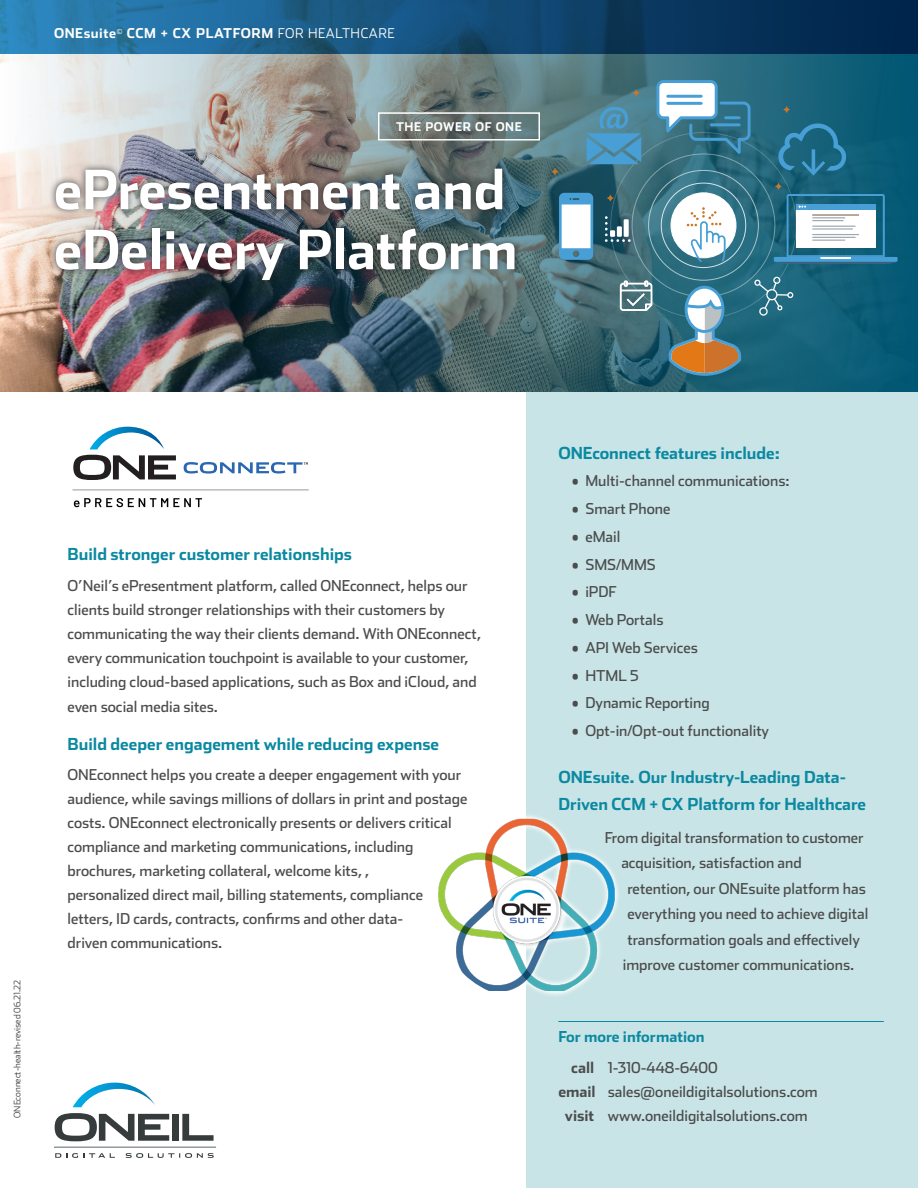
<style>
.page{position:relative;width:918px;height:1188px;background:#fff}
.page>*{position:absolute;margin:0;border:0;box-sizing:border-box;transform-origin:0 0}
.t1{font:700 54px "Stainless";color:#fff}
.t2{font:700 16.5px/27px "Stainless";color:#0a89a1}
.t3{font:15px/24px "Stainless";color:#4b4c4d}
.t4{font:700 15px "Stainless";color:#0a89a1}
.t5{font:700 13.5px "Stainless";letter-spacing:.04em;color:#fff}
.t6{font:700 12px "Stainless";letter-spacing:.04em;color:#fff}
.t7{font:300 9px "Stainless";color:#3e3e3f}
.s1{font-weight:300}
.s2{font-weight:700}
</style>
<div class="page">
<div style="left:526px;top:392px;width:392px;height:796px;background:#c9e4e6"></div>
<img style="left:0;top:54px;width:918px;height:338px">
<svg style="left:0;top:0;width:918px;height:54px;background:#15507b"></svg>
<svg style="left:381px;top:115px;width:156px;height:23px;background:#687573"></svg>
<div style="left:378px;top:112px;width:162px;height:29px;border:2px solid #fff"></div>
<div style="left:48px;top:161px;width:474px;height:127px;background:#231f20;opacity:.75"></div>
<hr style="left:558px;top:1021px;width:326px;height:1px;background:#0a89a1">
<hr style="left:54px;top:1147px;width:162px;height:1px;background:#5c6569">
<svg style="left:55px;top:1153px;width:60px;height:5px"></svg>
<svg style="left:126px;top:1153px;width:88px;height:5px"></svg>
<svg style="left:55px;top:1113px;width:114px;height:28px"></svg>
<div style="left:172px;top:1114px;width:7px;height:27px;background:#363c3c"></div>
<svg style="left:182px;top:1114px;width:32px;height:27px"></svg>
<svg style="left:73px;top:1083px;width:82px;height:24px"></svg>
<svg style="left:519px;top:815px;width:100px;height:180px"></svg>
<img style="left:438px;top:819px;width:177px;height:172px">
<hr style="left:72px;top:490px;width:237px;height:1px;background:#999">
<svg style="left:74px;top:498px;width:128px;height:9px"></svg>
<svg style="left:73px;top:455px;width:103px;height:25px"></svg>
<svg style="left:89px;top:427px;width:75px;height:22px"></svg>
<svg style="left:184px;top:462px;width:124px;height:12px"></svg>
<div style="left:671px;top:193px;width:65px;height:65px;background:#fff;border-radius:50%"></div>
<div style="left:671px;top:193px;width:65px;height:65px;border:1px solid #fff;border-radius:50%"></div>
<svg style="left:687px;top:207px;width:40px;height:55px"></svg>
<svg style="left:776px;top:123px;width:70px;height:53px;background:#23708e"></svg>
<svg style="left:655px;top:79px;width:97px;height:81px"></svg>
<svg style="left:783px;top:106px;width:7px;height:7px"></svg>
<svg style="left:559px;top:193px;width:34px;height:67px"></svg>
<svg style="left:587px;top:107px;width:54px;height:57px;background:#4d93b6"></svg>
<svg style="left:607px;top:195px;width:7px;height:6px"></svg>
<svg style="left:552px;top:168px;width:6px;height:7px"></svg>
<svg style="left:633px;top:89px;width:7px;height:7px"></svg>
<svg style="left:774px;top:183px;width:124px;height:81px"></svg>
<svg style="left:668px;top:286px;width:73px;height:90px;background:#778985"></svg>
<svg style="left:620px;top:280px;width:33px;height:31px"></svg>
<svg style="left:754px;top:277px;width:40px;height:39px;background:#3e7e91"></svg>
<svg style="left:605px;top:216px;width:26px;height:26px"></svg>
<p class="t5" style="left:54px;top:25px;width:342px">ONEsuite<sup>©</sup> CCM + CX PLATFORM <span class="s1">FOR HEALTHCARE</span></p>
<p class="t6" style="left:396px;top:119px;width:127px">THE POWER OF ONE</p>
<p class="t1" style="left:54px;top:156px;width:453px">ePresentment and</p>
<p class="t1" style="left:54px;top:216px;width:465px">eDelivery Platform</p>
<p class="t7" style="left:12px;top:1118px;width:139px;rotate:-90deg">ONEconnect-health-revised 06.21.22</p>
<p class="t2" style="left:68px;top:540px;width:286px">Build stronger customer relationships</p>
<p class="t3" style="left:68px;top:573px;width:415px">O’Neil’s ePresentment platform, called ONEconnect, helps our clients build stronger relationships with their customers by communicating the way their clients demand. With ONEconnect, every communication touchpoint is available to your customer, including cloud-based applications, such as Box and iCloud, and</p>
<p class="t3" style="left:68px;top:694px;width:152px">even social media sites.</p>
<p class="t2" style="left:68px;top:730px;width:373px">Build deeper engagement while reducing expense</p>
<p class="t3" style="left:68px;top:763px;width:401px">ONEconnect helps you create a deeper engagement with your audience, while savings millions of dollars in print and postage costs. ONEconnect electronically presents or delivers critical compliance and marketing communications, including brochures, marketing collateral, welcome kits, ,<br>personalized direct mail, billing statements, compliance letters, ID cards, contracts, confirms and other data-<br>driven communications.</p>
<p class="t2" style="left:558px;top:439px;width:223px">ONEconnect features include:</p>
<p class="t3" style="left:572px;top:469px;width:219px">• Multi-channel communications:</p>
<p class="t3" style="left:572px;top:496px;width:100px">• Smart Phone</p>
<p class="t3" style="left:572px;top:524px;width:50px">• eMail</p>
<p class="t3" style="left:572px;top:552px;width:86px">• SMS/MMS</p>
<p class="t3" style="left:572px;top:580px;width:46px">• iPDF</p>
<p class="t3" style="left:572px;top:607px;width:93px">• Web Portals</p>
<p class="t3" style="left:572px;top:635px;width:128px">• API Web Services</p>
<p class="t3" style="left:572px;top:663px;width:68px">• HTML 5</p>
<p class="t3" style="left:572px;top:691px;width:139px">• Dynamic Reporting</p>
<p class="t3" style="left:572px;top:718px;width:199px">• Opt-in/Opt-out functionality</p>
<p class="t2" style="left:558px;top:764px;width:309px">ONEsuite. Our Industry-Leading Data-<br>Driven CCM + CX Platform for Healthcare</p>
<p class="t3" style="left:605px;top:825px;width:260px">From digital transformation to customer</p>
<p class="t3" style="left:621px;top:850px;width:182px">acquisition, satisfaction and</p>
<p class="t3" style="left:627px;top:876px;width:240px">retention, our ONEsuite platform has</p>
<p class="t3" style="left:627px;top:901px;width:243px">everything you need to achieve digital</p>
<p class="t3" style="left:627px;top:927px;width:234px">transformation goals and effectively</p>
<p class="t3" style="left:623px;top:952px;width:233px">improve customer communications.</p>
<p class="t4" style="left:558px;top:1027px;width:148px">For more information</p>
<p class="t3" style="left:571px;top:1055px;width:148px"><span class="s2">call</span> 1-310-448-6400</p>
<p class="t3" style="left:558px;top:1079px;width:261px"><span class="s2">email</span> sales@oneildigitalsolutions.com</p>
<p class="t3" style="left:565px;top:1103px;width:244px"><span class="s2">visit</span> www.oneildigitalsolutions.com</p>
</div>
